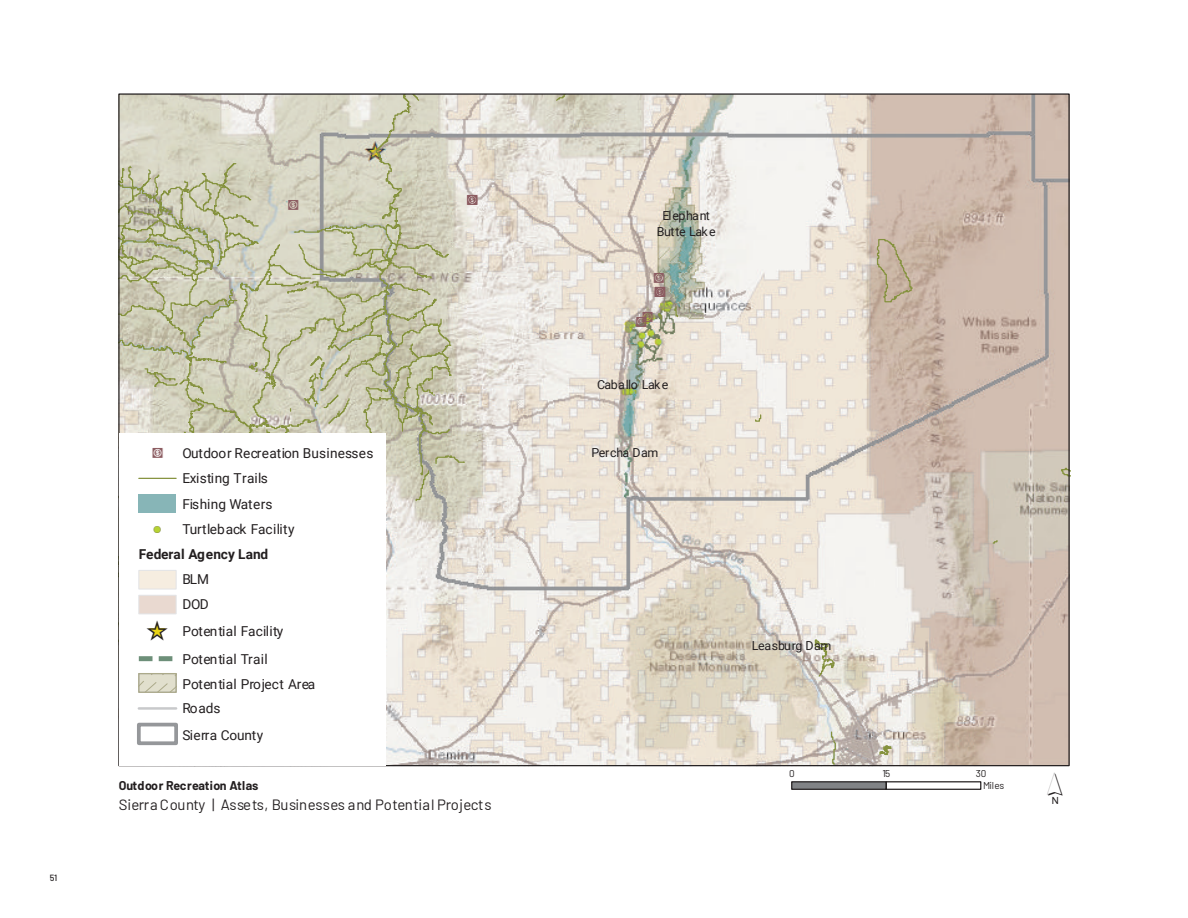
<style>
.page{position:relative;width:1188px;height:918px;background:#fff}
.page>*{position:absolute;margin:0;border:0;box-sizing:border-box;transform-origin:0 0}
.t1{font:44.7px "ESRI North";color:#231f20}
.t2{font:14.85px "Barlow";letter-spacing:-.01em;color:#231f20}
.t3{font:14.85px "ESRI Public 1";color:#8c5c61}
.t4{font:13.65px/24.9px "Roboto";color:#231f20}
.t5{font:700 13.65px "Roboto";letter-spacing:.005em;color:#231f20}
.t6{font:12.45px/16.2px "Roboto";letter-spacing:-.03em;color:#231f20;text-align:center}
.t7{font:700 12.45px "Barlow";letter-spacing:-.015em;color:#231f20}
.t8{font:9.9px/12.5px "Barlow";letter-spacing:-.025em;color:#231f20}
.t9{font:9.9px "ESRI Default Marker";color:#b7d333}
.t10{font:500 9px "Barlow";color:#231f20}
.s1{color:#231f20}
.s2{font-family:"ESRI Default Marker";font-size:29.85px;color:#ead515}
.s3{font-family:"ESRI Default Marker";font-size:29.85px}
</style>
<div class="page">
<img style="left:119px;top:95px;width:950px;height:672px">
<svg style="left:754px;top:414px;width:8px;height:8px"></svg>
<svg style="left:992px;top:539px;width:6px;height:5px"></svg>
<svg style="left:814px;top:639px;width:23px;height:39px"></svg>
<svg style="left:830px;top:731px;width:7px;height:33px"></svg>
<svg style="left:674px;top:305px;width:5px;height:13px"></svg>
<svg style="left:657px;top:313px;width:5px;height:7px"></svg>
<svg style="left:876px;top:238px;width:38px;height:65px"></svg>
<svg style="left:1060px;top:467px;width:8px;height:10px"></svg>
<svg style="left:555px;top:95px;width:22px;height:7px"></svg>
<svg style="left:120px;top:95px;width:345px;height:424px"></svg>
<svg style="left:879px;top:745px;width:12px;height:11px"></svg>
<div style="left:791px;top:781px;width:96px;height:9px;background:#818386;border:1px solid #231f20"></div>
<div style="left:886px;top:781px;width:95px;height:9px;border:1px solid #231f20"></div>
<div style="left:119px;top:434px;width:266px;height:332px;background:#fff"></div>
<hr style="left:139px;top:478px;width:37px;height:1px;background:#85923e">
<div style="left:139px;top:495px;width:37px;height:18px;background:#87b5b7"></div>
<div style="left:139px;top:570px;width:37px;height:19px;background:#f6ede0;border:1px solid #e3e4e6"></div>
<div style="left:139px;top:595px;width:37px;height:19px;background:#e9d9d0;border:1px solid #e3e4e6"></div>
<div style="left:139px;top:656px;width:14px;height:5px;background:#6d8f79"></div>
<div style="left:159px;top:656px;width:13px;height:5px;background:#6d8f79"></div>
<svg style="left:140px;top:675px;width:35px;height:16px"></svg>
<div style="left:138px;top:673px;width:39px;height:20px;border:1px solid #acaa8a"></div>
<hr style="left:139px;top:707px;width:37px;height:3px;background:#c8c9cb">
<div style="left:137px;top:723px;width:41px;height:22px;border:4px solid #95979a"></div>
<p class="t10" style="left:50px;top:872px;width:9px">51</p>
<p class="t3" style="left:288px;top:196px;width:12px">#</p>
<p class="t3" style="left:467px;top:191px;width:12px">#</p>
<p class="t3" style="left:153px;top:445px;width:12px">#</p>
<p class="t4" style="left:182px;top:441px;width:193px">Outdoor Recreation Businesses<br>Existing Trails</p>
<p class="t4" style="left:182px;top:492px;width:92px">Fishing Waters</p>
<p class="t9" style="left:154px;top:524px;width:8px">!<span class="s1">(</span></p>
<p class="t4" style="left:182px;top:517px;width:114px">Turtleback Facility</p>
<p class="t5" style="left:139px;top:545px;width:131px">Federal Agency Land</p>
<p class="t4" style="left:182px;top:566px;width:28px">BLM</p>
<p class="t4" style="left:182px;top:591px;width:28px">DOD</p>
<p class="t4" style="left:182px;top:617px;width:102px;line-height:27.3px;text-indent:-35px"><span class="s2">^</span><span class="s3">_</span> Potential Facility<br>Potential Trail</p>
<p class="t4" style="left:182px;top:671px;width:135px">Potential Project Area<br>Roads</p>
<p class="t4" style="left:182px;top:722px;width:83px">Sierra County</p>
<p class="t6" style="left:657px;top:207px;width:60px">Elephant<br>Butte Lake</p>
<p class="t3" style="left:654px;top:269px;width:12px">#</p>
<p class="t3" style="left:655px;top:283px;width:12px">#</p>
<p class="t3" style="left:636px;top:310px;width:18px">##</p>
<p class="t6" style="left:597px;top:376px;width:73px">Caballo Lake</p>
<p class="t6" style="left:592px;top:444px;width:68px">Percha Dam</p>
<p class="t6" style="left:752px;top:637px;width:81px">Leasburg Dam</p>
<p class="t8" style="left:789px;top:766px;width:7px">0</p>
<p class="t8" style="left:883px;top:766px;width:9px">15</p>
<p class="t8" style="left:983px;top:766px;width:22px;text-indent:-7px">30<br>Miles</p>
<p class="t7" style="left:119px;top:776px;width:141px">Outdoor Recreation Atlas</p>
<p class="t1" style="left:1047px;top:763px;width:17px">´</p>
<p class="t2" style="left:119px;top:794px;width:374px">Sierra County | Assets, Businesses and Potential Projects</p>
</div>
